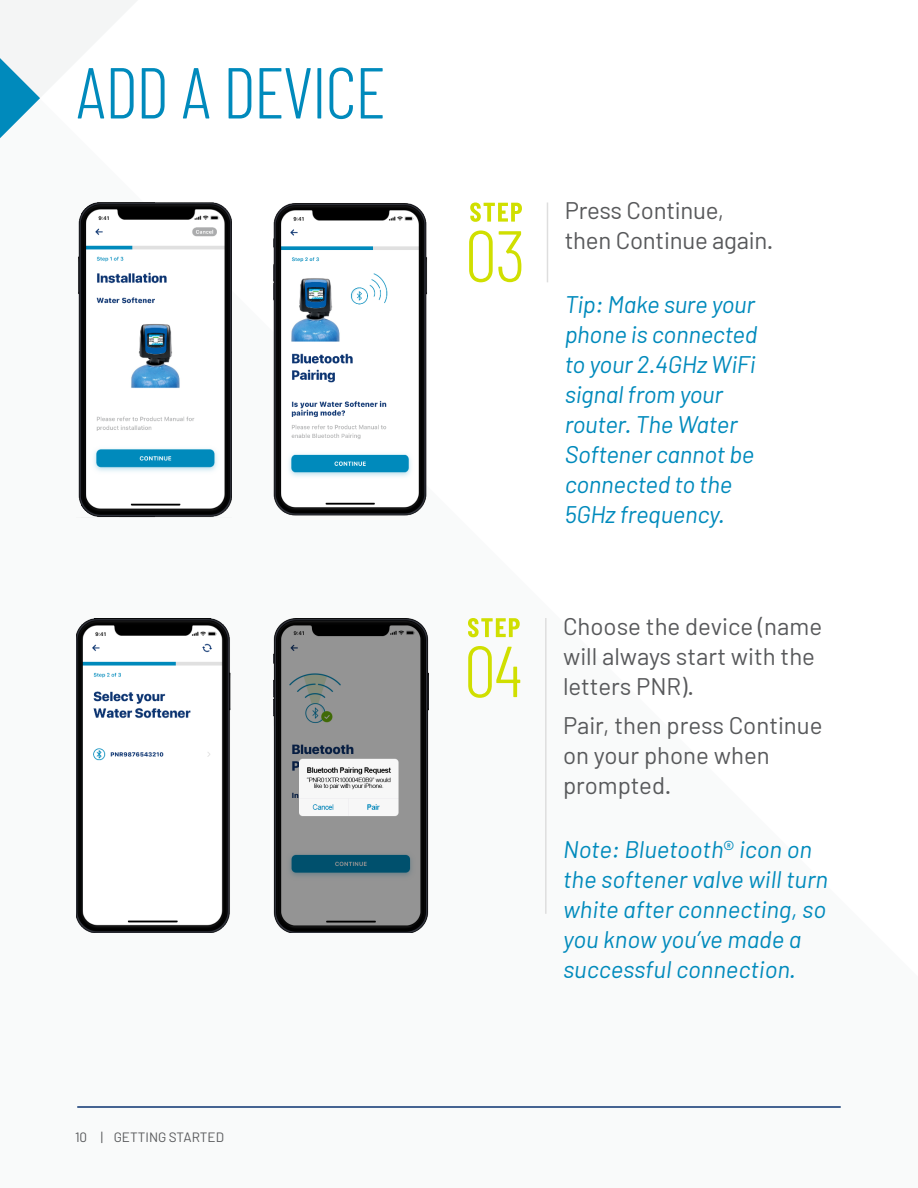
<style>
.page{position:relative;width:918px;height:1188px;background:#fff}
.page>*{position:absolute;margin:0;border:0;box-sizing:border-box;transform-origin:0 0}
.t1{font:300 72px "Barlow Condensed";letter-spacing:-.025em;color:#008abc}
.t2{font:italic 24px/30px "Barlow";letter-spacing:-.01em;color:#008abc}
.t3{font:24px/30px "Barlow";color:#58595b}
.t4{font:13.5px "Barlow";color:#58595b}
.s1{font-style:normal}
</style>
<div class="page">
<svg style="left:40px;top:0;width:508px;height:920px"></svg>
<svg style="left:0;top:0;width:40px;height:139px"></svg>
<hr style="left:77px;top:1106px;width:764px;height:2px;background:#0c3471">
<img style="left:77px;top:618px;width:154px;height:315px">
<img style="left:77px;top:202px;width:4px;height:316px">
<svg style="left:468px;top:646px;width:52px;height:52px"></svg>
<svg style="left:468px;top:618px;width:52px;height:19px"></svg>
<hr style="left:545px;top:618px;width:2px;height:296px;background:#dedede">
<img style="left:273px;top:618px;width:155px;height:315px">
<img style="left:273px;top:202px;width:155px;height:316px">
<svg style="left:469px;top:230px;width:52px;height:52px"></svg>
<svg style="left:470px;top:202px;width:52px;height:20px"></svg>
<hr style="left:547px;top:202px;width:1px;height:80px;background:#dedede">
<img style="left:81px;top:202px;width:150px;height:316px">
<div style="left:89px;top:762px;width:127px;height:62px;background:#fff"></div>
<p class="t1" style="left:75px;top:48px;width:312px">ADD A DEVICE</p>
<p class="t4" style="left:75px;top:1129px;width:151px">10 | GETTING STARTED</p>
<p class="t3" style="left:565px;top:195px;width:210px">Press Continue, then Continue again.</p>
<p class="t2" style="left:565px;top:289px;width:194px">Tip: Make sure your phone is connected to your 2.4GHz WiFi signal from your router. The Water<br>Softener cannot be connected to the<br>5GHz frequency.</p>
<p class="t3" style="left:563px;top:611px;width:261px">Choose the device (name will always start with the letters PN R).</p>
<p class="t3" style="left:563px;top:710px;width:261px">Pair, then press Continue on your phone when prompted.</p>
<p class="t2" style="left:563px;top:833px;width:267px">Note: Bluetooth<span class="s1">®</span> icon on the softener valve will turn white after connecting, so you know you’ve made a successful connection.</p>
</div>
